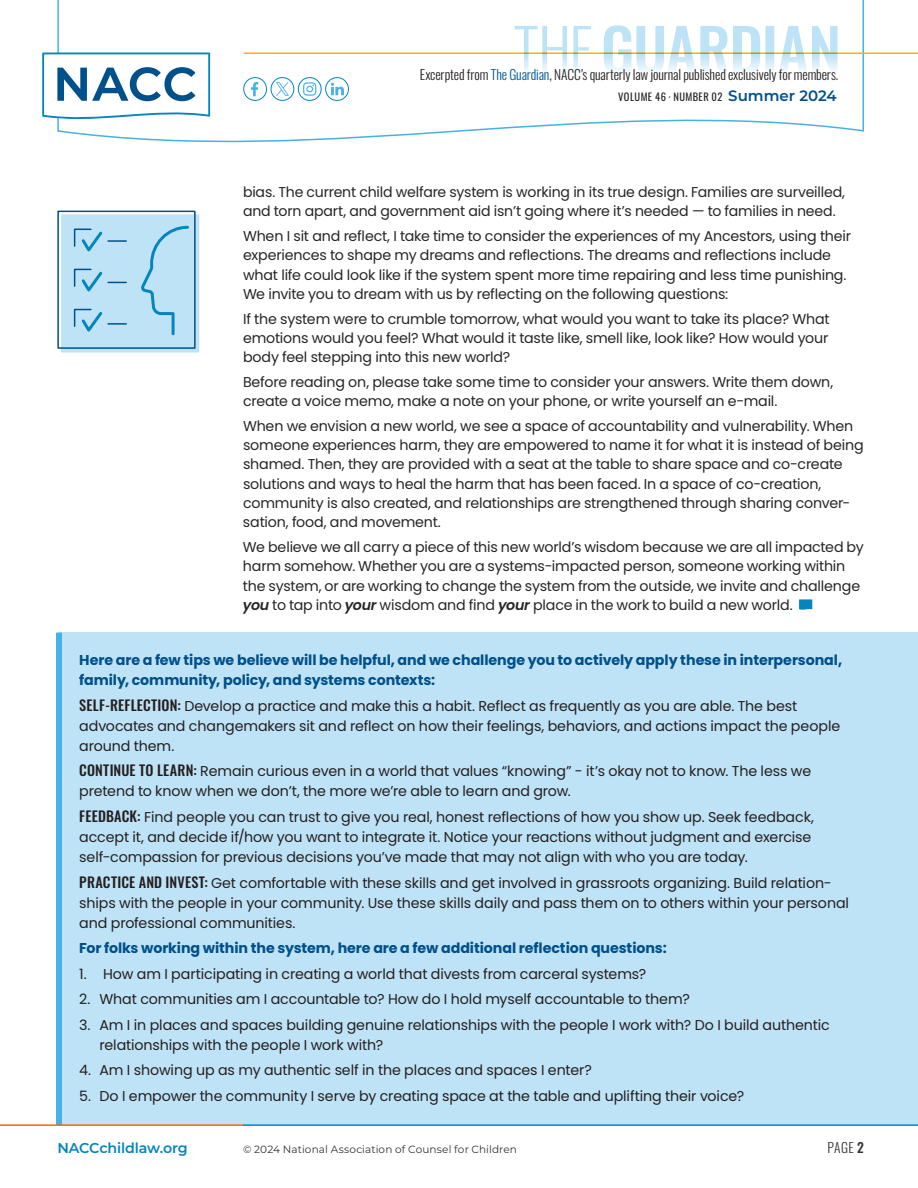
<style>
.page{position:relative;width:918px;height:1188px;background:#fff}
.page>*{position:absolute;margin:0;border:0;box-sizing:border-box;transform-origin:0 0}
.t1{font:14.25px/19.4px "Poppins";letter-spacing:-.015em;color:#262626}
.t2{font:14.25px/20.1px "Poppins";letter-spacing:-.01em;color:#231f20}
.t3{font:700 14.25px/20.1px "Poppins";letter-spacing:-.005em;color:#00508b}
.t4{font:600 14.25px "Montserrat";letter-spacing:-.01em;color:#0485bd}
.t5{font:300 13.5px "Oswald";letter-spacing:-.01em;color:#231f20}
.t6{font:300 13.5px "Oswald";color:#333}
.t7{font:10.5px "Montserrat";letter-spacing:.01em;color:#333}
.t8{font:10.5px "Oswald";letter-spacing:.035em;color:#262626}
.s1{color:#005996}
.s2{font-family:"Montserrat";font-weight:600;font-size:15px;color:#00508b}
.s3{font-weight:600;font-style:italic}
.s4{font-family:"Oswald";font-weight:500}
.s5{font-weight:500}
</style>
<div class="page">
<svg style="left:57px;top:0;width:808px;height:143px"></svg>
<hr style="left:244px;top:53px;width:674px;height:1px;background:#fcb100">
<svg style="left:515px;top:25px;width:323px;height:49px"></svg>
<svg style="left:42px;top:53px;width:168px;height:66px"></svg>
<div style="left:243px;top:77px;width:24px;height:24px;border:1px solid #0485bd;border-radius:50%"></div>
<svg style="left:251px;top:82px;width:7px;height:14px"></svg>
<div style="left:298px;top:77px;width:23px;height:24px;border:1px solid #0485bd;border-radius:50%"></div>
<svg style="left:303px;top:82px;width:13px;height:14px"></svg>
<div style="left:325px;top:77px;width:24px;height:24px;border:1px solid #0485bd;border-radius:50%"></div>
<svg style="left:331px;top:83px;width:13px;height:12px"></svg>
<div style="left:271px;top:77px;width:23px;height:24px;border:1px solid #0485bd;border-radius:50%"></div>
<svg style="left:276px;top:82px;width:13px;height:14px"></svg>
<div style="left:61px;top:214px;width:138px;height:139px;background:#bfe3f6;border:2px solid #bfe3f6"></div>
<svg style="left:141px;top:225px;width:48px;height:111px"></svg>
<svg style="left:73px;top:228px;width:53px;height:24px"></svg>
<svg style="left:73px;top:268px;width:53px;height:24px"></svg>
<svg style="left:73px;top:308px;width:53px;height:24px"></svg>
<div style="left:57px;top:211px;width:139px;height:138px;border:2px solid #00508b"></div>
<svg style="left:799px;top:599px;width:13px;height:11px"></svg>
<div style="left:59px;top:633px;width:859px;height:506px;background:#bfe3f6"></div>
<div style="left:56px;top:633px;width:6px;height:506px;background:#47b0e6"></div>
<div style="left:0;top:1125px;width:918px;height:63px;background:#fff"></div>
<hr style="left:243px;top:1124px;width:675px;height:2px;background:#0485bd">
<hr style="left:0;top:1124px;width:243px;height:2px;background:#f7630e">
<p class="t5" style="left:420px;top:69px;width:420px">Excerpted from <span class="s1">The Guardian</span>, NACC’s quarterly law journal published exclusively for members.</p>
<p class="t8" style="left:618px;top:91px;width:220px">VOLUME 46 · NUMBER 02 <span class="s2">Summer 2024</span></p>
<p class="t1" style="left:243px;top:183px;width:604px">bias. The current child welfare system is working in its true design. Families are surveilled, and torn apart, and government aid isn’t going where it’s needed — to families in need.</p>
<p class="t1" style="left:243px;top:227px;width:610px">When I sit and reflect, I take time to consider the experiences of my Ancestors, using their experiences to shape my dreams and reflections. The dreams and reflections include what life could look like if the system spent more time repairing and less time punishing.<br>We invite you to dream with us by reflecting on the following questions:</p>
<p class="t1" style="left:243px;top:309px;width:588px;text-align:justify">If the system were to crumble tomorrow, what would you want to take its place? What emotions would you feel? What would it taste like, smell like, look like? How would your body feel stepping into this new world?</p>
<p class="t1" style="left:243px;top:372px;width:592px">Before reading on, please take some time to consider your answers. Write them down, create a voice memo, make a note on your phone, or write yourself an e-mail.</p>
<p class="t1" style="left:243px;top:416px;width:622px">When we envision a new world, we see a space of accountability and vulnerability. When someone experiences harm, they are empowered to name it for what it is instead of being shamed. Then, they are provided with a seat at the table to share space and co-create solutions and ways to heal the harm that has been faced. In a space of co-creation, community is also created, and relationships are strengthened through sharing conver&shy;sation, food, and movement.</p>
<p class="t1" style="left:243px;top:538px;width:622px">We believe we all carry a piece of this new world’s wisdom because we are all impacted by harm somehow. Whether you are a systems-impacted person, someone working within the system, or are working to change the system from the outside, we invite and challenge <span class="s3">you</span> to tap into <span class="s3">your</span> wisdom and find <span class="s3">your</span> place in the work to build a new world.</p>
<p class="t3" style="left:79px;top:651px;width:764px">Here are a few tips we believe will be helpful, and we challenge you to actively apply these in interpersonal, family, community, policy, and systems contexts:</p>
<p class="t2" style="left:79px;top:696px;width:763px"><span class="s4">SELF-REFLECTION:</span> Develop a practice and make this a habit. Reflect as frequently as you are able. The best advocates and changemakers sit and reflect on how their feelings, behaviors, and actions impact the people around them.</p>
<p class="t2" style="left:79px;top:761px;width:733px"><span class="s4">CONTINUE TO LEARN:</span> Remain curious even in a world that values “knowing” - it’s okay not to know. The less we pretend to know when we don’t, the more we’re able to learn and grow.</p>
<p class="t2" style="left:79px;top:807px;width:736px"><span class="s4">FEEDBACK:</span> Find people you can trust to give you real, honest reflections of how you show up. Seek feedback, accept it, and decide if/how you want to integrate it. Notice your reactions without judgment and exercise self-compassion for previous decisions you’ve made that may not align with who you are today.</p>
<p class="t2" style="left:79px;top:873px;width:771px"><span class="s4">PRACTICE AND INVEST:</span> Get comfortable with these skills and get involved in grassroots organizing. Build relation&shy;ships with the people in your community. Use these skills daily and pass them on to others within your personal and professional communities.</p>
<p class="t3" style="left:79px;top:939px;width:589px">For folks working within the system, here are a few additional reflection questions:</p>
<p class="t2" style="left:79px;top:964px;width:569px">1. How am I participating in creating a world that divests from carceral systems?</p>
<p class="t2" style="left:79px;top:989px;width:612px">2. What communities am I accountable to? How do I hold myself accountable to them?</p>
<p class="t2" style="left:99px;top:1015px;width:732px;text-indent:-20px">3. Am I in places and spaces building genuine relationships with the people I work with? Do I build authentic relationships with the people I work with?</p>
<p class="t2" style="left:79px;top:1060px;width:514px">4. Am I showing up as my authentic self in the places and spaces I enter?</p>
<p class="t2" style="left:79px;top:1086px;width:667px">5. Do I empower the community I serve by creating space at the table and uplifting their voice?</p>
<p class="t4" style="left:57px;top:1142px;width:132px">NACCchildlaw.org</p>
<p class="t7" style="left:243px;top:1143px;width:275px">© 2024 National Association of Counsel for Children</p>
<p class="t6" style="left:828px;top:1142px;width:38px">PAGE <span class="s5">2</span></p>
</div>
